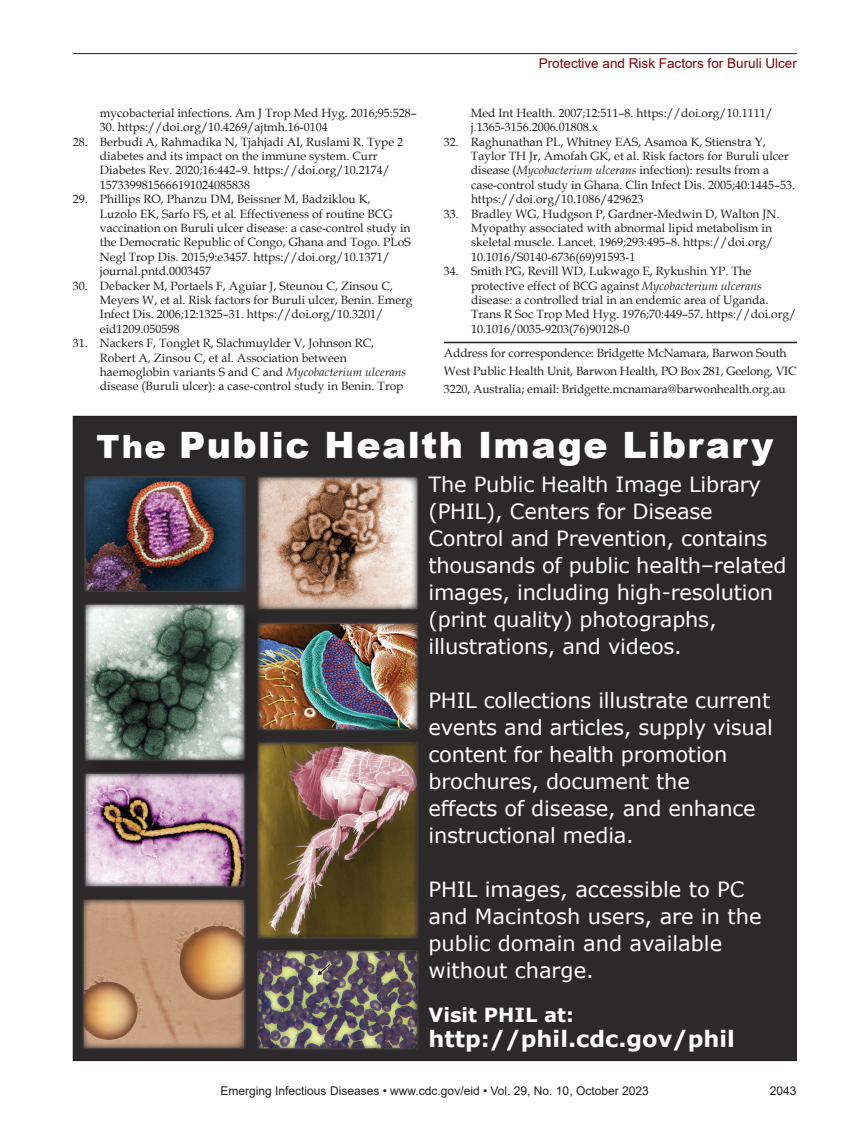
<style>
.page{position:relative;width:851px;height:1134px;background:#fff}
.page>*{position:absolute;margin:0;border:0;box-sizing:border-box;transform-origin:0 0}
.t1{font:900 36.3px "Arial";letter-spacing:.04em;color:#fff}
.t2{font:700 22.5px "Verdana";color:#fff}
.t3{font:21px/27px "Verdana";letter-spacing:-.01em;color:#fff}
.t4{font:700 19.5px "Verdana";color:#fff}
.t5{font:13.5px "Arial";color:#820301}
.t6{font:12px/14.4px "Book Antiqua";color:#231f20}
.t7{font:12px "Arial";color:#231f20}
.s1{font-style:italic}
.s2{font-size:32.1px}
</style>
<div class="page">
<hr style="left:73px;top:53px;width:723px;height:1px;background:#231f20">
<hr style="left:444px;top:342px;width:353px;height:1px;background:#231f20">
<div style="left:73px;top:416px;width:723px;height:644px;background:#2b292a"></div>
<img style="left:86px;top:478px;width:158px;height:112px">
<div style="left:84px;top:476px;width:162px;height:116px;border:1px solid #636366"></div>
<img style="left:266px;top:624px;width:151px;height:105px">
<div style="left:257px;top:622px;width:162px;height:109px;border:1px solid #636366"></div>
<img style="left:259px;top:478px;width:158px;height:130px">
<div style="left:257px;top:476px;width:162px;height:134px;border:1px solid #636366"></div>
<img style="left:259px;top:952px;width:158px;height:96px">
<div style="left:257px;top:950px;width:162px;height:100px;border:1px solid #636366"></div>
<img style="left:86px;top:781px;width:158px;height:105px">
<div style="left:84px;top:772px;width:162px;height:116px;border:1px solid #636366"></div>
<div style="left:86px;top:606px;width:180px;height:175px;background:#231f20;opacity:.75"></div>
<img style="left:86px;top:605px;width:158px;height:155px">
<div style="left:84px;top:603px;width:162px;height:159px;border:1px solid #636366"></div>
<img style="left:259px;top:744px;width:158px;height:193px">
<div style="left:257px;top:742px;width:162px;height:197px;border:1px solid #636366"></div>
<img style="left:84px;top:901px;width:160px;height:147px">
<div style="left:82px;top:899px;width:164px;height:151px;border:1px solid #636366"></div>
<p class="t6" style="left:100px;top:105px;width:318px">mycobacterial infections. Am J Trop Med Hyg. 2016;95:528–</p>
<p class="t6" style="left:100px;top:120px;width:229px">30. https://doi.org/10.4269/ajtmh.16-0104</p>
<p class="t6" style="left:100px;top:134px;width:305px;text-indent:-27px">28. Berbudi A, Rahmadika N, Tjahjadi AI, Ruslami R. Type 2 diabetes and its impact on the immune system. Curr Diabetes Rev. 2020;16:442–9. https://doi.org/10.2174/ 1573399815666191024085838</p>
<p class="t6" style="left:100px;top:192px;width:312px;text-indent:-27px">29. Phillips RO, Phanzu DM, Beissner M, Badziklou K,<br>Luzolo EK, Sarfo FS, et al. Effectiveness of routine BCG vaccination on Buruli ulcer disease: a case-control study in the Democratic Republic of Congo, Ghana and Togo. PLoS Negl Trop Dis. 2015;9:e3457. https://doi.org/10.1371/ journal.pntd.0003457</p>
<p class="t6" style="left:100px;top:278px;width:314px;text-indent:-27px">30. Debacker M, Portaels F, Aguiar J, Steunou C, Zinsou C, Meyers W, et al. Risk factors for Buruli ulcer, Benin. Emerg Infect Dis. 2006;12:1325–31. https://doi.org/10.3201/ eid1209.050598</p>
<p class="t6" style="left:100px;top:336px;width:308px;text-indent:-27px">31. Nackers F, Tonglet R, Slachmuylder V, Johnson RC, Robert A, Zinsou C, et al. Association between haemoglobin variants S and C and <span class="s1">Mycobacterium ulcerans </span>disease (Buruli ulcer): a case-control study in Benin. Trop</p>
<p class="t5" style="left:538px;top:54px;width:260px">Protective and Risk Factors for Buruli Ulcer</p>
<p class="t6" style="left:471px;top:105px;width:304px">Med Int Health. 2007;12:511–8. https://doi.org/10.1111/ j.1365-3156.2006.01808.x</p>
<p class="t6" style="left:471px;top:134px;width:325px;text-indent:-27px">32. Raghunathan PL, Whitney EAS, Asamoa K, Stienstra Y, Taylor TH Jr, Amofah GK, et al. Risk factors for Buruli ulcer disease (<span class="s1">Mycobacterium ulcerans</span> infection): results from a case-control study in Ghana. Clin Infect Dis. 2005;40:1445–53. https://doi.org/10.1086/429623</p>
<p class="t6" style="left:471px;top:206px;width:310px;text-indent:-27px">33. Bradley WG, Hudgson P, Gardner-Medwin D, Walton JN.<br>Myopathy associated with abnormal lipid metabolism in skeletal muscle. Lancet. 1969;293:495–8. https://doi.org/ 10.1016/S0140-6736(69)91593-1</p>
<p class="t6" style="left:471px;top:264px;width:327px;text-indent:-27px">34. Smith PG, Revill WD, Lukwago E, Rykushin YP. The protective effect of BCG against <span class="s1">Mycobacterium ulcerans </span>disease: a controlled trial in an endemic area of Uganda.<br>Trans R Soc Trop Med Hyg. 1976;70:449–57. https://doi.org/ 10.1016/0035-9203(76)90128-0</p>
<p class="t6" style="left:444px;top:343px;width:354px;line-height:18px">Address for correspondence: Bridgette McNamara, Barwon South<br>West Public Health Unit, Barwon Health, PO Box 281, Geelong, VIC<br>3220, Australia; email: Bridgette.mcnamara@barwonhealth.org.au</p>
<h1 class="t1" style="left:97px;top:419px;width:678px"><span class="s2">The</span> Public Health Image Library</h1>
<h3 class="t3" style="left:428px;top:471px;width:359px">The Public Health Image Library (PHIL), Centers for Disease<br>Control and Prevention, contains thousands of public health–related images, including high-resolution (print quality) photographs, illustrations, and videos.</h3>
<h3 class="t3" style="left:428px;top:687px;width:346px">PHIL collections illustrate current events and articles, supply visual content for health promotion brochures, document the<br>effects of disease, and enhance instructional media.</h3>
<h3 class="t3" style="left:428px;top:876px;width:335px">PHIL images, accessible to PC and Macintosh users, are in the public domain and available without charge.</h3>
<h3 class="t4" style="left:428px;top:1001px;width:147px">Visit PHIL at:</h3>
<h2 class="t2" style="left:428px;top:1023px;width:308px">http://phil.cdc.gov/phil</h2>
<p class="t7" style="left:220px;top:1083px;width:429px">Emerging Infectious Diseases • www.cdc.gov/eid • Vol. 29, No. 10, October 2023</p>
<p class="t7" style="left:769px;top:1083px;width:28px">2043</p>
</div>
